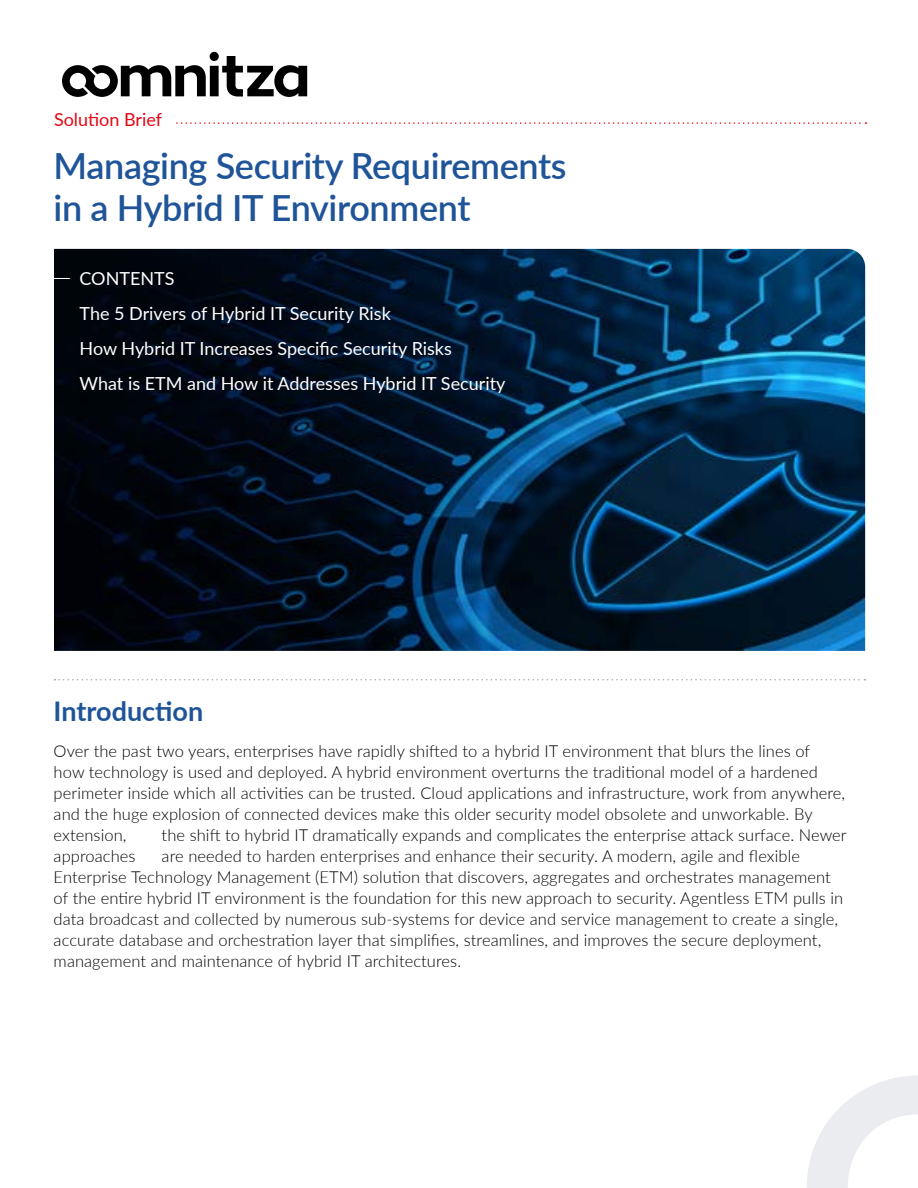
<style>
.page{position:relative;width:918px;height:1188px;background:#fff}
.page>*{position:absolute;margin:0;border:0;box-sizing:border-box;transform-origin:0 0}
.t1{font:600 36px/42px "Lato";letter-spacing:-.01em;color:#1f5498}
.t2{font:700 27px "Lato";color:#1f5498}
.t3{font:18px/35.1px "Lato";color:#fff}
.t4{font:18px "Lato";color:#e50714}
.t5{font:300 16.5px/21px "Lato";letter-spacing:.005em;color:#000}
</style>
<div class="page">
<img style="left:54px;top:249px;width:811px;height:402px">
<svg style="left:54px;top:679px;width:811px;height:1px"></svg>
<hr style="left:0;top:278px;width:70px;height:1px;background:#fff">
<svg style="left:62px;top:52px;width:245px;height:45px"></svg>
<svg style="left:807px;top:1076px;width:111px;height:112px"></svg>
<svg style="left:176px;top:122px;width:691px;height:2px"></svg>
<p class="t4" style="left:54px;top:107px;width:110px">Solution Brief</p>
<h1 class="t1" style="left:54px;top:143px;width:514px">Managing Security Requirements in a Hybrid IT Environment</h1>
<p class="t3" style="left:80px;top:261px;width:97px">CONTENTS</p>
<p class="t3" style="left:80px;top:295px;width:427px">The 5 Drivers of Hybrid IT Security Risk<br>How Hybrid IT Increases Specific Security Risks<br>What is ETM and How it Addresses Hybrid IT Security</p>
<h2 class="t2" style="left:54px;top:692px;width:151px">Introduction</h2>
<p class="t5" style="left:54px;top:740px;width:793px">Over the past two years, enterprises have rapidly shifted to a hybrid IT environment that blurs the lines of<br>how technology is used and deployed. A hybrid environment overturns the traditional model of a hardened perimeter inside which all activities can be trusted. Cloud applications and infrastructure, work from anywhere, and the huge explosion of connected devices make this older security model obsolete and unworkable. By extension,</p>
<p class="t5" style="left:162px;top:824px;width:687px">the shift to hybrid IT dramatically expands and complicates the enterprise attack surface. Newer</p>
<p class="t5" style="left:54px;top:845px;width:83px">approaches</p>
<p class="t5" style="left:54px;top:845px;width:791px;text-indent:108px">are needed to harden enterprises and enhance their security. A modern, agile and flexible Enterprise Technology Management (ETM) solution that discovers, aggregates and orchestrates management of the entire hybrid IT environment is the foundation for this new approach to security. Agentless ETM pulls in data broadcast and collected by numerous sub-systems for device and service management to create a single, accurate database and orchestration layer that simplifies, streamlines, and improves the secure deployment, management and maintenance of hybrid IT architectures.</p>
</div>
